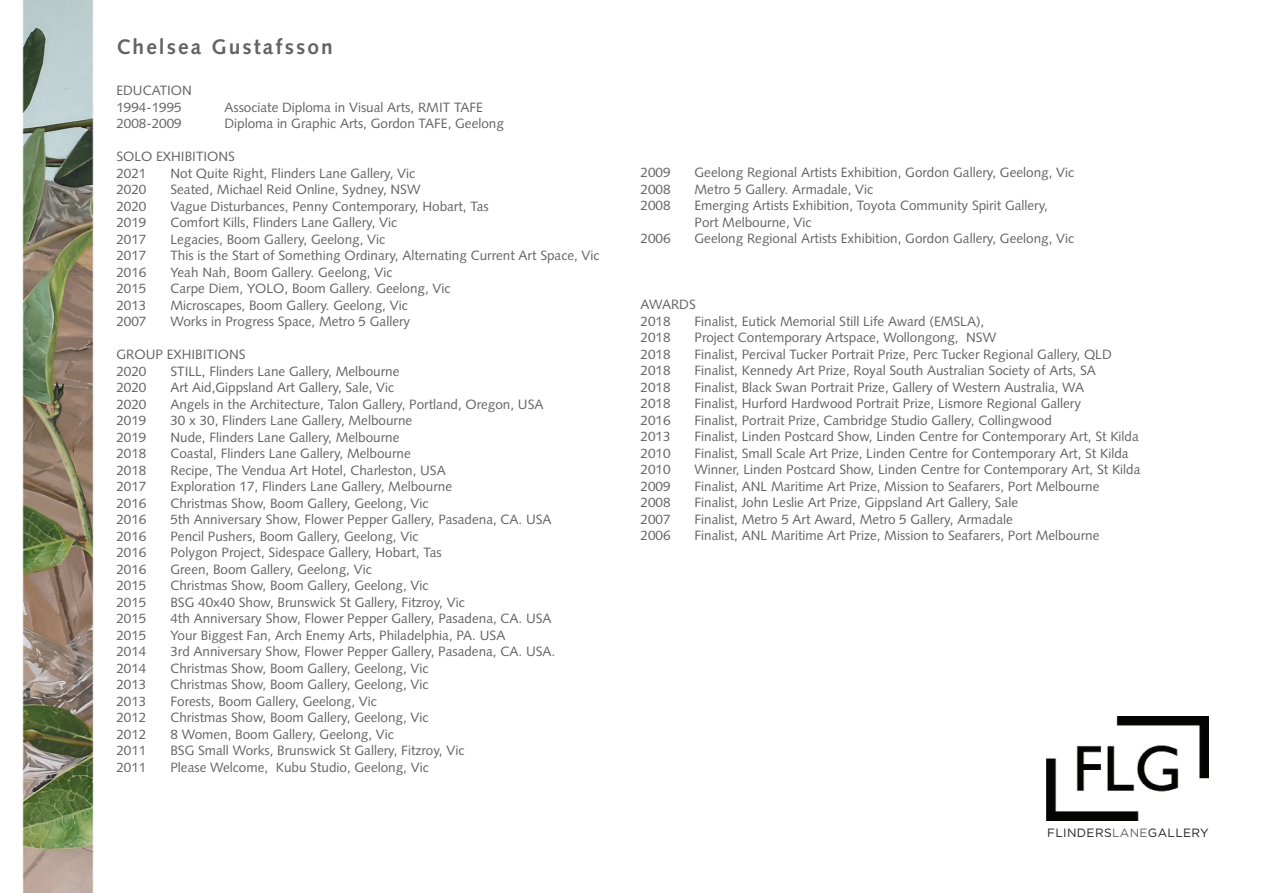
<style>
.page{position:relative;width:1263px;height:893px;background:#fff}
.page>*{position:absolute;margin:0;border:0;box-sizing:border-box;transform-origin:0 0}
.t1{font:700 21px "Syntax LT Std";letter-spacing:.1em;color:#636366}
.t2{font:13.5px "Syntax LT Std";color:#636366}
.t3{font:12px "Gotham";letter-spacing:.03em;color:#231f20}
.s1{color:#636366}
</style>
<div class="page">
<img style="left:22px;top:0;width:72px;height:893px">
<img style="left:1046px;top:716px;width:163px;height:104px">
<p class="t1" style="left:116px;top:35px;width:218px">Chelsea Gustafsson</p>
<p class="t2" style="left:116px;top:83px;width:77px">EDUCATION</p>
<p class="t2" style="left:116px;top:99px;width:67px">1994-1995</p>
<p class="t2" style="left:224px;top:99px;width:260px">Associate Diploma in Visual Arts, RMIT TAFE</p>
<p class="t2" style="left:116px;top:116px;width:67px">2008-2009</p>
<p class="t2" style="left:224px;top:116px;width:281px">Diploma in Graphic Arts, Gordon TAFE, Geelong</p>
<p class="t2" style="left:116px;top:149px;width:120px">SOLO EXHIBITIONS</p>
<p class="t2" style="left:116px;top:165px;width:32px">2021</p>
<p class="t2" style="left:170px;top:165px;width:246px">Not Quite Right, Flinders Lane Gallery, Vic</p>
<p class="t2" style="left:116px;top:182px;width:32px">2020</p>
<p class="t2" style="left:170px;top:182px;width:252px">Seated, Michael Reid Online, Sydney, NSW</p>
<p class="t2" style="left:116px;top:198px;width:32px">2020</p>
<p class="t2" style="left:170px;top:198px;width:320px">Vague Disturbances, Penny Contemporary, Hobart, Tas</p>
<p class="t2" style="left:116px;top:215px;width:32px">2019</p>
<p class="t2" style="left:170px;top:215px;width:228px">Comfort Kills, Flinders Lane Gallery, Vic</p>
<p class="t2" style="left:116px;top:231px;width:32px">2017</p>
<p class="t2" style="left:170px;top:231px;width:216px">Legacies, Boom Gallery, Geelong, Vic</p>
<p class="t2" style="left:116px;top:248px;width:32px">2017</p>
<p class="t2" style="left:170px;top:248px;width:431px">This is the Start of Something Ordinary, Alternating Current Art Space, Vic</p>
<p class="t2" style="left:116px;top:264px;width:32px">2016</p>
<p class="t2" style="left:170px;top:264px;width:223px">Yeah Nah, Boom Gallery. Geelong, Vic</p>
<p class="t2" style="left:116px;top:281px;width:32px">2015</p>
<p class="t2" style="left:170px;top:281px;width:282px">Carpe Diem, YOLO, Boom Gallery. Geelong, Vic</p>
<p class="t2" style="left:116px;top:297px;width:32px">2013</p>
<p class="t2" style="left:170px;top:297px;width:239px">Microscapes, Boom Gallery. Geelong, Vic</p>
<p class="t2" style="left:116px;top:314px;width:32px">2007</p>
<p class="t2" style="left:170px;top:314px;width:241px">Works in Progress Space, Metro 5 Gallery</p>
<p class="t2" style="left:116px;top:347px;width:131px">GROUP EXHIBITIONS</p>
<p class="t2" style="left:116px;top:363px;width:32px">2020</p>
<p class="t2" style="left:170px;top:363px;width:231px">STILL, Flinders Lane Gallery, Melbourne</p>
<p class="t2" style="left:116px;top:380px;width:32px">2020</p>
<p class="t2" style="left:170px;top:380px;width:225px">Art Aid,Gippsland Art Gallery, Sale, Vic</p>
<p class="t2" style="left:116px;top:396px;width:32px">2020</p>
<p class="t2" style="left:170px;top:396px;width:374px">Angels in the Architecture, Talon Gallery, Portland, Oregon, USA</p>
<p class="t2" style="left:116px;top:413px;width:32px">2019</p>
<p class="t2" style="left:170px;top:413px;width:243px">30 x 30, Flinders Lane Gallery, Melbourne</p>
<p class="t2" style="left:116px;top:429px;width:32px">2019</p>
<p class="t2" style="left:170px;top:429px;width:231px">Nude, Flinders Lane Gallery, Melbourne</p>
<p class="t2" style="left:116px;top:446px;width:32px">2018</p>
<p class="t2" style="left:170px;top:446px;width:242px">Coastal, Flinders Lane Gallery, Melbourne</p>
<p class="t2" style="left:116px;top:462px;width:32px">2018</p>
<p class="t2" style="left:170px;top:462px;width:277px">Recipe, The Vendua Art Hotel, Charleston, USA</p>
<p class="t2" style="left:116px;top:479px;width:32px">2017</p>
<p class="t2" style="left:170px;top:479px;width:283px">Exploration 17, Flinders Lane Gallery, Melbourne</p>
<p class="t2" style="left:116px;top:495px;width:32px">2016</p>
<p class="t2" style="left:170px;top:495px;width:260px">Christmas Show, Boom Gallery, Geelong, Vic</p>
<p class="t2" style="left:116px;top:512px;width:32px">2016</p>
<p class="t2" style="left:170px;top:512px;width:383px">5th Anniversary Show, Flower Pepper Gallery, Pasadena, CA. USA</p>
<p class="t2" style="left:116px;top:528px;width:32px">2016</p>
<p class="t2" style="left:170px;top:528px;width:249px">Pencil Pushers, Boom Gallery, Geelong, Vic</p>
<p class="t2" style="left:116px;top:545px;width:32px">2016</p>
<p class="t2" style="left:170px;top:545px;width:273px">Polygon Project, Sidespace Gallery, Hobart, Tas</p>
<p class="t2" style="left:116px;top:561px;width:32px">2016</p>
<p class="t2" style="left:170px;top:561px;width:203px">Green, Boom Gallery, Geelong, Vic</p>
<p class="t2" style="left:116px;top:578px;width:32px">2015</p>
<p class="t2" style="left:170px;top:578px;width:260px">Christmas Show, Boom Gallery, Geelong, Vic</p>
<p class="t2" style="left:116px;top:594px;width:32px">2015</p>
<p class="t2" style="left:170px;top:594px;width:296px">BSG 40x40 Show, Brunswick St Gallery, Fitzroy, Vic</p>
<p class="t2" style="left:116px;top:611px;width:32px">2015</p>
<p class="t2" style="left:170px;top:611px;width:383px">4th Anniversary Show, Flower Pepper Gallery, Pasadena, CA. USA</p>
<p class="t2" style="left:116px;top:627px;width:32px">2015</p>
<p class="t2" style="left:170px;top:627px;width:336px">Your Biggest Fan, Arch Enemy Arts, Philadelphia, PA. USA</p>
<p class="t2" style="left:116px;top:644px;width:32px">2014</p>
<p class="t2" style="left:170px;top:644px;width:386px">3rd Anniversary Show, Flower Pepper Gallery, Pasadena, CA. USA.</p>
<p class="t2" style="left:116px;top:660px;width:32px">2014</p>
<p class="t2" style="left:170px;top:660px;width:260px">Christmas Show, Boom Gallery, Geelong, Vic</p>
<p class="t2" style="left:116px;top:677px;width:32px">2013</p>
<p class="t2" style="left:170px;top:677px;width:260px">Christmas Show, Boom Gallery, Geelong, Vic</p>
<p class="t2" style="left:116px;top:693px;width:32px">2013</p>
<p class="t2" style="left:170px;top:693px;width:208px">Forests, Boom Gallery, Geelong, Vic</p>
<p class="t2" style="left:116px;top:710px;width:32px">2012</p>
<p class="t2" style="left:170px;top:710px;width:260px">Christmas Show, Boom Gallery, Geelong, Vic</p>
<p class="t2" style="left:116px;top:726px;width:32px">2012</p>
<p class="t2" style="left:170px;top:726px;width:225px">8 Women, Boom Gallery, Geelong, Vic</p>
<p class="t2" style="left:116px;top:743px;width:32px">2011</p>
<p class="t2" style="left:170px;top:743px;width:295px">BSG Small Works, Brunswick St Gallery, Fitzroy, Vic</p>
<p class="t2" style="left:116px;top:759px;width:32px">2011</p>
<p class="t2" style="left:170px;top:759px;width:260px">Please Welcome, Kubu Studio, Geelong, Vic</p>
<p class="t2" style="left:640px;top:164px;width:32px">2009</p>
<p class="t2" style="left:694px;top:164px;width:381px">Geelong Regional Artists Exhibition, Gordon Gallery, Geelong, Vic</p>
<p class="t2" style="left:640px;top:181px;width:32px">2008</p>
<p class="t2" style="left:694px;top:181px;width:180px">Metro 5 Gallery. Armadale, Vic</p>
<p class="t2" style="left:640px;top:197px;width:32px">2008</p>
<p class="t2" style="left:694px;top:197px;width:355px">Emerging Artists Exhibition, Toyota Community Spirit Gallery,</p>
<p class="t2" style="left:694px;top:214px;width:119px">Port Melbourne, Vic</p>
<p class="t2" style="left:640px;top:230px;width:32px">2006</p>
<p class="t2" style="left:694px;top:230px;width:381px">Geelong Regional Artists Exhibition, Gordon Gallery, Geelong, Vic</p>
<p class="t2" style="left:640px;top:296px;width:57px">AWARDS</p>
<p class="t2" style="left:640px;top:313px;width:32px">2018</p>
<p class="t2" style="left:694px;top:313px;width:291px">Finalist, Eutick Memorial Still Life Award (EMSLA),</p>
<p class="t2" style="left:640px;top:329px;width:32px">2018</p>
<p class="t2" style="left:694px;top:329px;width:303px">Project Contemporary Artspace, Wollongong, NSW</p>
<p class="t2" style="left:640px;top:346px;width:32px">2018</p>
<p class="t2" style="left:694px;top:346px;width:419px">Finalist, Percival Tucker Portrait Prize, Perc Tucker Regional Gallery, QLD</p>
<p class="t2" style="left:640px;top:362px;width:32px">2018</p>
<p class="t2" style="left:694px;top:362px;width:403px">Finalist, Kennedy Art Prize, Royal South Australian Society of Arts, SA</p>
<p class="t2" style="left:640px;top:379px;width:32px">2018</p>
<p class="t2" style="left:694px;top:379px;width:391px">Finalist, Black Swan Portrait Prize, Gallery of Western Australia, WA</p>
<p class="t2" style="left:640px;top:395px;width:32px">2018</p>
<p class="t2" style="left:694px;top:395px;width:388px">Finalist, Hurford Hardwood Portrait Prize, Lismore Regional Gallery</p>
<p class="t2" style="left:640px;top:412px;width:32px">2016</p>
<p class="t2" style="left:694px;top:412px;width:359px">Finalist, Portrait Prize, Cambridge Studio Gallery, Collingwood</p>
<p class="t2" style="left:640px;top:428px;width:32px">2013</p>
<p class="t2" style="left:694px;top:428px;width:446px">Finalist, Linden Postcard Show, Linden Centre for Contemporary Art, St Kilda</p>
<p class="t2" style="left:640px;top:445px;width:32px">2010</p>
<p class="t2" style="left:694px;top:445px;width:436px">Finalist, Small Scale Art Prize, Linden Centre for Contemporary Art, St Kilda</p>
<p class="t2" style="left:640px;top:461px;width:32px">2010</p>
<p class="t2" style="left:694px;top:461px;width:448px">Winner, Linden Postcard Show, Linden Centre for Contemporary Art, St Kilda</p>
<p class="t2" style="left:640px;top:478px;width:32px">2009</p>
<p class="t2" style="left:694px;top:478px;width:406px">Finalist, ANL Maritime Art Prize, Mission to Seafarers, Port Melbourne</p>
<p class="t2" style="left:640px;top:494px;width:32px">2008</p>
<p class="t2" style="left:694px;top:494px;width:325px">Finalist, John Leslie Art Prize, Gippsland Art Gallery, Sale</p>
<p class="t2" style="left:640px;top:511px;width:32px">2007</p>
<p class="t2" style="left:694px;top:511px;width:320px">Finalist, Metro 5 Art Award, Metro 5 Gallery, Armadale</p>
<p class="t2" style="left:640px;top:527px;width:32px">2006</p>
<p class="t2" style="left:694px;top:527px;width:406px">Finalist, ANL Maritime Art Prize, Mission to Seafarers, Port Melbourne</p>
<p class="t3" style="left:1047px;top:825px;width:163px">FLINDERS<span class="s1">LANE</span>GALLERY</p>
</div>
